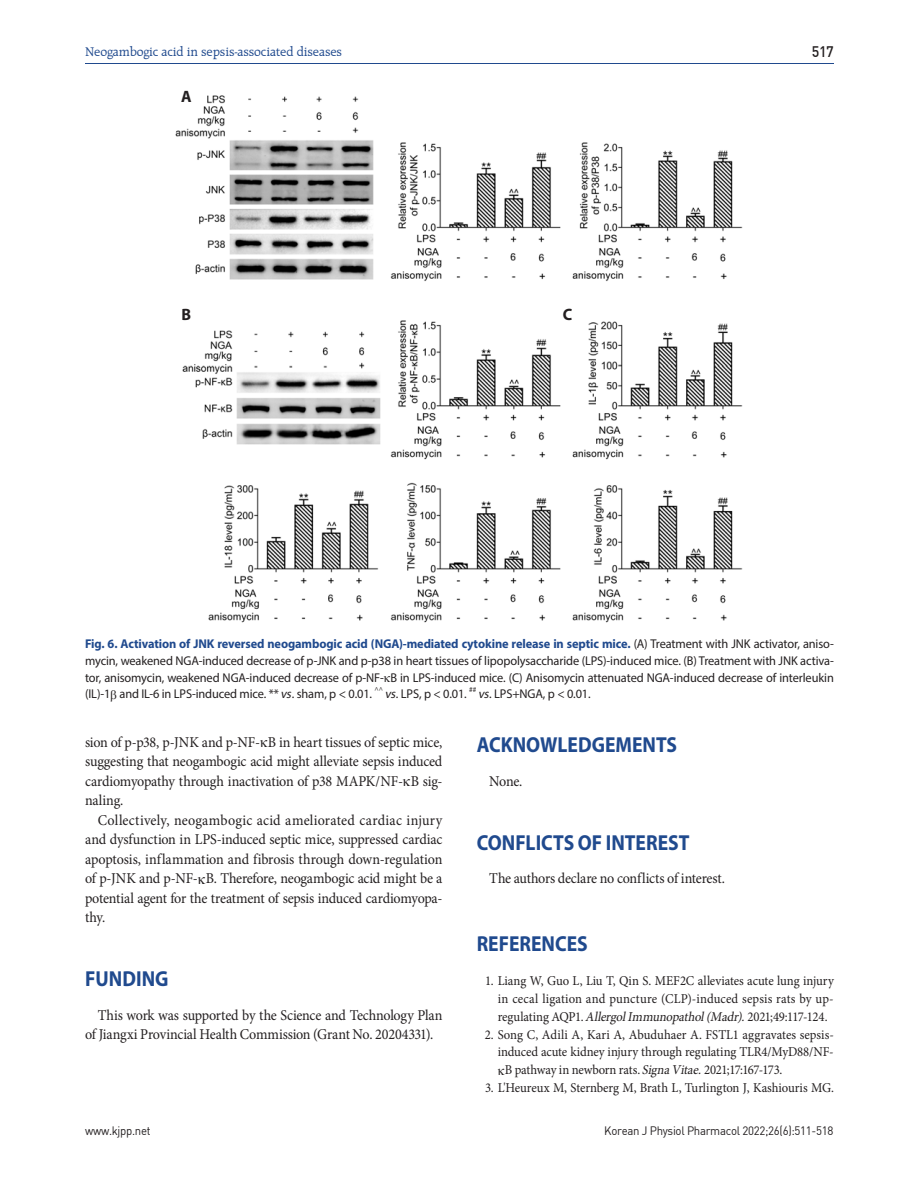
<style>
.page{position:relative;width:919px;height:1191px;background:#fff}
.page>*{position:absolute;margin:0;border:0;box-sizing:border-box;transform-origin:0 0}
.t1{font:700 21.75px "Myriad Pro";color:#204a8e;scale:.9 1}
.t2{font:700 16.5px "Myriad Pro";color:#231f20}
.t3{font:15px/19.5px "Minion Pro";letter-spacing:-.02em;color:#231f20;text-align:justify;scale:.94 1}
.t4{font:15px "Dinmed";color:#231f20;scale:.95 1}
.t5{font:13.5px/17.7px "Minion Pro";letter-spacing:-.005em;color:#231f20;text-align:justify;scale:.94 1}
.t6{font:13.5px "Raleigh BT";letter-spacing:-.01em;color:#204a8e}
.t7{font:12.75px/16.5px "Myriad Pro";letter-spacing:-.01em;color:#231f20;text-align:justify}
.t8{font:12px "Dinreg";letter-spacing:-.025em;color:#231f20;scale:.95 1}
.t9{font:7.5px "Myriad Pro";color:#231f20}
.s1{font-weight:700;color:#204a8e}
.s2{font-style:italic}
</style>
<div class="page">
<hr style="left:85px;top:64px;width:748px;height:1px;background:#204a8e">
<img style="left:175px;top:95px;width:568px;height:528px">
<div style="left:173px;top:85px;width:27px;height:23px;background:#fff"></div>
<div style="left:173px;top:303px;width:27px;height:23px;background:#fff"></div>
<div style="left:554px;top:303px;width:27px;height:23px;background:#fff"></div>
<p class="t6" style="left:85px;top:43px;width:258px">Neogambogic acid in sepsis-associated diseases</p>
<p class="t2" style="left:181px;top:86px;width:12px">A</p>
<p class="t2" style="left:181px;top:304px;width:11px">B</p>
<p class="t2" style="left:562px;top:304px;width:11px">C</p>
<p class="t4" style="left:811px;top:42px;width:25px">517</p>
<p class="t7" style="left:85px;top:636px;width:750px"><span class="s1">Fig. 6. Activation of JNK reversed neogambogic acid (NGA)-mediated cytokine release in septic mice.</span> (A) Treatment with JNK activator, aniso&shy;mycin, weakened NGA-induced decrease of p-JNK and p-p38 in heart tissues of lipopolysaccharide (LPS)-induced mice. (B) Treatment with JNK activa&shy;tor, anisomycin, weakened NGA-induced decrease of p-NF- B in LPS-induced mice. (C) Anisomycin attenuated NGA-induced decrease of interleukin (IL)-1 and IL-6 in LPS-induced mice. ** <span class="s2">vs</span>. sham, p &lt; 0.01.</p>
<p class="t9" style="left:374px;top:685px;width:10px">^^</p>
<p class="t7" style="left:384px;top:685px;width:84px"><span class="s2">vs</span>. LPS, p &lt; 0.01.</p>
<p class="t9" style="left:469px;top:685px;width:9px">##</p>
<p class="t7" style="left:478px;top:685px;width:114px"><span class="s2">vs</span>. LPS+NGA, p &lt; 0.01.</p>
<p class="t3" style="left:85px;top:732px;width:381px">sion of p-p38, p-JNK and p-NF- B in heart tissues of septic mice, suggesting that neogambogic acid might alleviate sepsis induced cardiomyopathy through inactivation of p38 MAPK/NF- B sig&shy;naling.</p>
<p class="t3" style="left:85px;top:810px;width:381px;text-indent:13px">Collectively, neogambogic acid ameliorated cardiac injury and dysfunction in LPS-induced septic mice, suppressed cardiac apoptosis, inflammation and fibrosis through down-regulation of p-JNK and p-NF- B. Therefore, neogambogic acid might be a potential agent for the treatment of sepsis induced cardiomyopa&shy;thy.</p>
<h1 class="t1" style="left:85px;top:965px;width:94px">FUNDING</h1>
<p class="t3" style="left:85px;top:1005px;width:381px;text-indent:13px">This work was supported by the Science and Technology Plan of Jiangxi Provincial Health Commission (Grant No. 20204331).</p>
<h1 class="t1" style="left:476px;top:731px;width:224px">ACKNOWLEDGEMENTS</h1>
<p class="t3" style="left:489px;top:771px;width:37px">None.</p>
<h1 class="t1" style="left:476px;top:828px;width:238px">CONFLICTS OF INTEREST</h1>
<p class="t3" style="left:489px;top:868px;width:252px">The authors declare no conflicts of interest.</p>
<h1 class="t1" style="left:476px;top:929px;width:125px">REFERENCES</h1>
<p class="t5" style="left:497px;top:972px;width:359px;text-indent:-12px">1. Liang W, Guo L, Liu T, Qin S. MEF2C alleviates acute lung injury in cecal ligation and puncture (CLP)-induced sepsis rats by up&shy;regulating AQP1. <span class="s2">AllergolImmunopathol(Madr).</span>2021;49:117-124.</p>
<p class="t5" style="left:484px;top:1025px;width:373px">2. Song C, Adili A, Kari A, Abuduhaer A. FSTL1 aggravates sepsis-</p>
<p class="t5" style="left:497px;top:1043px;width:359px">induced acute kidney injury through regulating TLR4/MyD88/NF-</p>
<p class="t5" style="left:505px;top:1061px;width:296px">B pathway in newborn rats. <span class="s2">SignaVitae.</span>2021;17:167-173.</p>
<p class="t5" style="left:485px;top:1078px;width:372px">3. L'Heureux M, Sternberg M, Brath L, Turlington J, Kashiouris MG.</p>
<p class="t8" style="left:85px;top:1123px;width:70px">www.kjpp.net</p>
<p class="t8" style="left:604px;top:1123px;width:243px">Korean J Physiol Pharmacol 2022;26(6):511-518</p>
</div>
